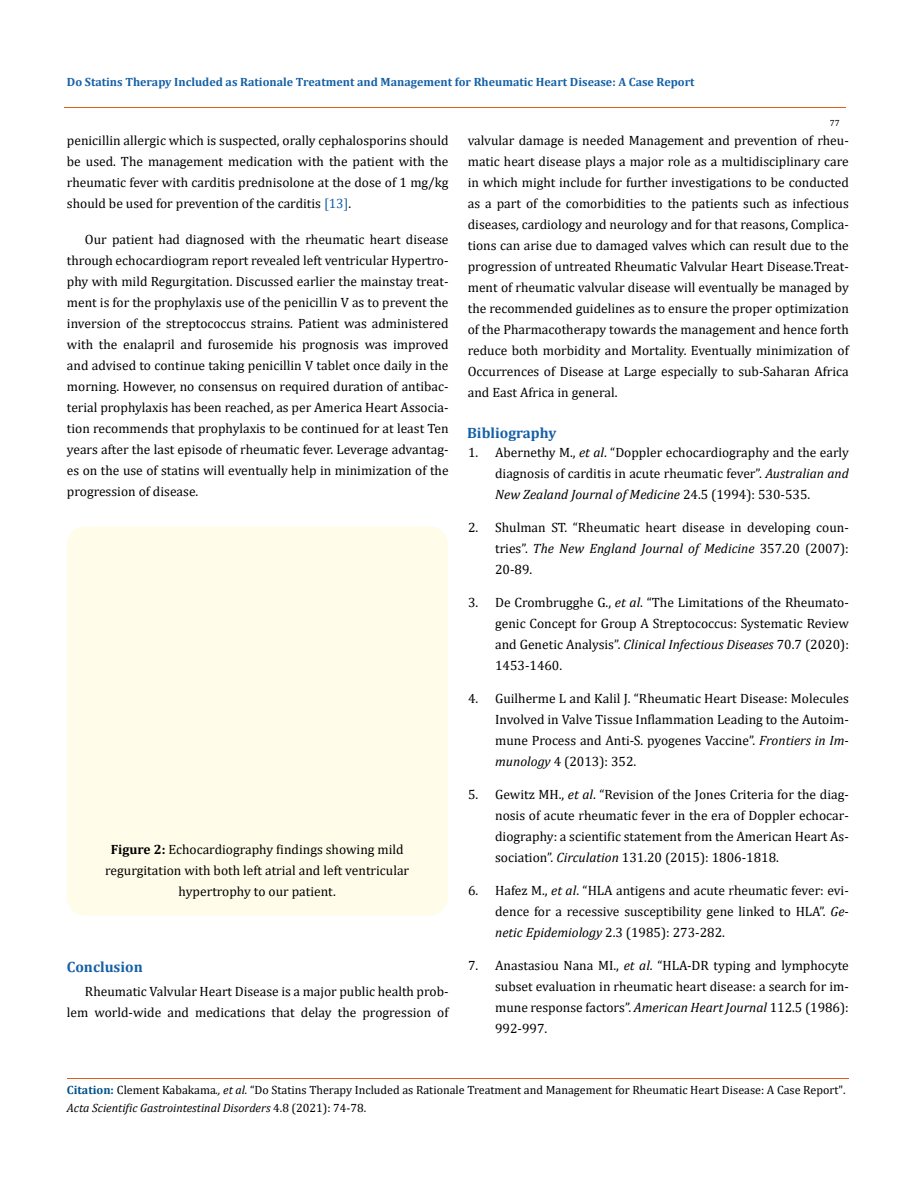
<style>
.page{position:relative;width:917px;height:1188px;background:#fff}
.page>*{position:absolute;margin:0;border:0;box-sizing:border-box;transform-origin:0 0}
.t1{font:700 15px "Cambria";color:#1560a6}
.t2{font:13.5px/21px "Cambria";color:#000;text-align:justify}
.t3{font:12px/18px "Cambria";color:#000}
.t4{font:700 12px "Cambria";color:#1560a6}
.t5{font:9px "Cambria";color:#000}
.s1{color:#1560a6}
.s2{font-weight:700}
.s3{font-style:italic}
.s4{font-weight:700;color:#035089}
</style>
<div class="page">
<hr style="left:64px;top:108px;width:781px;height:1px;background:#e05d1a">
<hr style="left:67px;top:1078px;width:781px;height:1px;background:#e05d1a">
<div style="left:67px;top:526px;width:381px;height:390px;background:#fffde9;border-radius:18px"></div>
<p class="t4" style="left:67px;top:73px;width:629px">Do Statins Therapy Included as Rationale Treatment and Management for Rheumatic Heart Disease: A Case Report</p>
<p class="t5" style="left:829px;top:118px;width:11px">77</p>
<p class="t2" style="left:67px;top:130px;width:383px">penicillin allergic which is suspected, orally cephalosporins should be used. The management medication with the patient with the rheumatic fever with carditis prednisolone at the dose of 1 mg/kg should be used for prevention of the carditis <span class="s1">[13]</span>.</p>
<p class="t2" style="left:67px;top:229px;width:383px;text-indent:18px">Our patient had diagnosed with the rheumatic heart disease through echocardiogram report revealed left ventricular Hypertro&shy;phy with mild Regurgitation. Discussed earlier the mainstay treat&shy;ment is for the prophylaxis use of the penicillin V as to prevent the inversion of the streptococcus strains. Patient was administered with the enalapril and furosemide his prognosis was improved and advised to continue taking penicillin V tablet once daily in the morning. However, no consensus on required duration of antibac&shy;terial prophylaxis has been reached, as per America Heart Associa&shy;tion recommends that prophylaxis to be continued for at least Ten years after the last episode of rheumatic fever. Leverage advantag&shy;es on the use of statins will eventually help in minimization of the progression of disease.</p>
<p class="t2" style="left:105px;top:839px;width:305px;text-align:center"><span class="s2">Figure 2:</span> Echocardiography findings showing mild regurgitation with both left atrial and left ventricular hypertrophy to our patient.</p>
<p class="t1" style="left:67px;top:956px;width:77px">Conclusion</p>
<p class="t2" style="left:67px;top:981px;width:383px;text-align:right">Rheumatic Valvular Heart Disease is a major public health prob&shy;lem world-wide and medications that delay the progression of</p>
<p class="t2" style="left:468px;top:130px;width:382px">valvular damage is needed Management and prevention of rheu&shy;matic heart disease plays a major role as a multidisciplinary care in which might include for further investigations to be conducted as a part of the comorbidities to the patients such as infectious diseases, cardiology and neurology and for that reasons, Complica&shy;tions can arise due to damaged valves which can result due to the progression of untreated Rheumatic Valvular Heart Disease.Treat&shy;ment of rheumatic valvular disease will eventually be managed by the recommended guidelines as to ensure the proper optimization of the Pharmacotherapy towards the management and hence forth reduce both morbidity and Mortality. Eventually minimization of Occurrences of Disease at Large especially to sub-Saharan Africa and East Africa in general.</p>
<p class="t1" style="left:467px;top:422px;width:91px">Bibliography</p>
<p class="t2" style="left:495px;top:442px;width:355px;text-indent:-27px">1. Abernethy M., <span class="s3">et al</span>. “Doppler echocardiography and the early diagnosis of carditis in acute rheumatic fever”. <span class="s3">Australian and New Zealand Journal of Medicine</span> 24.5 (1994): 530-535.</p>
<p class="t2" style="left:495px;top:517px;width:355px;text-indent:-27px">2. Shulman ST. “Rheumatic heart disease in developing coun&shy;tries”. <span class="s3">The New England Journal of Medicine</span> 357.20 (2007):<br>20-89.</p>
<p class="t2" style="left:495px;top:592px;width:355px;text-indent:-27px">3. De Crombrugghe G., <span class="s3">et al</span>. “The Limitations of the Rheumato&shy;genic Concept for Group A Streptococcus: Systematic Review and Genetic Analysis”. <span class="s3">Clinical Infectious Diseases</span> 70.7 (2020):<br>1453-1460.</p>
<p class="t2" style="left:495px;top:688px;width:355px;text-indent:-27px">4. Guilherme L and Kalil J. “Rheumatic Heart Disease: Molecules Involved in Valve Tissue Inflammation Leading to the Autoim&shy;mune Process and Anti-S. pyogenes Vaccine”. <span class="s3">Frontiers in Im&shy;munology</span> 4 (2013): 352.</p>
<p class="t2" style="left:495px;top:784px;width:355px;text-indent:-27px">5. Gewitz MH., <span class="s3">et al</span>. “Revision of the Jones Criteria for the diag&shy;nosis of acute rheumatic fever in the era of Doppler echocar&shy;diography: a scientific statement from the American Heart As&shy;sociation”. <span class="s3">Circulation</span> 131.20 (2015): 1806-1818.</p>
<p class="t2" style="left:495px;top:880px;width:355px;text-indent:-27px">6. Hafez M., <span class="s3">et al</span>. “HLA antigens and acute rheumatic fever: evi&shy;dence for a recessive susceptibility gene linked to HLA”. <span class="s3">Ge&shy;netic Epidemiology</span> 2.3 (1985): 273-282.</p>
<p class="t2" style="left:495px;top:955px;width:355px;text-indent:-27px">7. Anastasiou Nana MI., <span class="s3">et al</span>. “HLA-DR typing and lymphocyte subset evaluation in rheumatic heart disease: a search for im&shy;mune response factors”. <span class="s3">American Heart Journal</span> 112.5 (1986):<br>992-997.</p>
<p class="t3" style="left:67px;top:1081px;width:780px"><span class="s4">Citation:</span> Clement Kabakama<span class="s3">., et al.</span> “Do Statins Therapy Included as Rationale Treatment and Management for Rheumatic Heart Disease: A Case Report".<br><span class="s3">Acta Scientific Gastrointestinal Disorders</span> 4.8 (2021): 74-78.</p>
</div>
